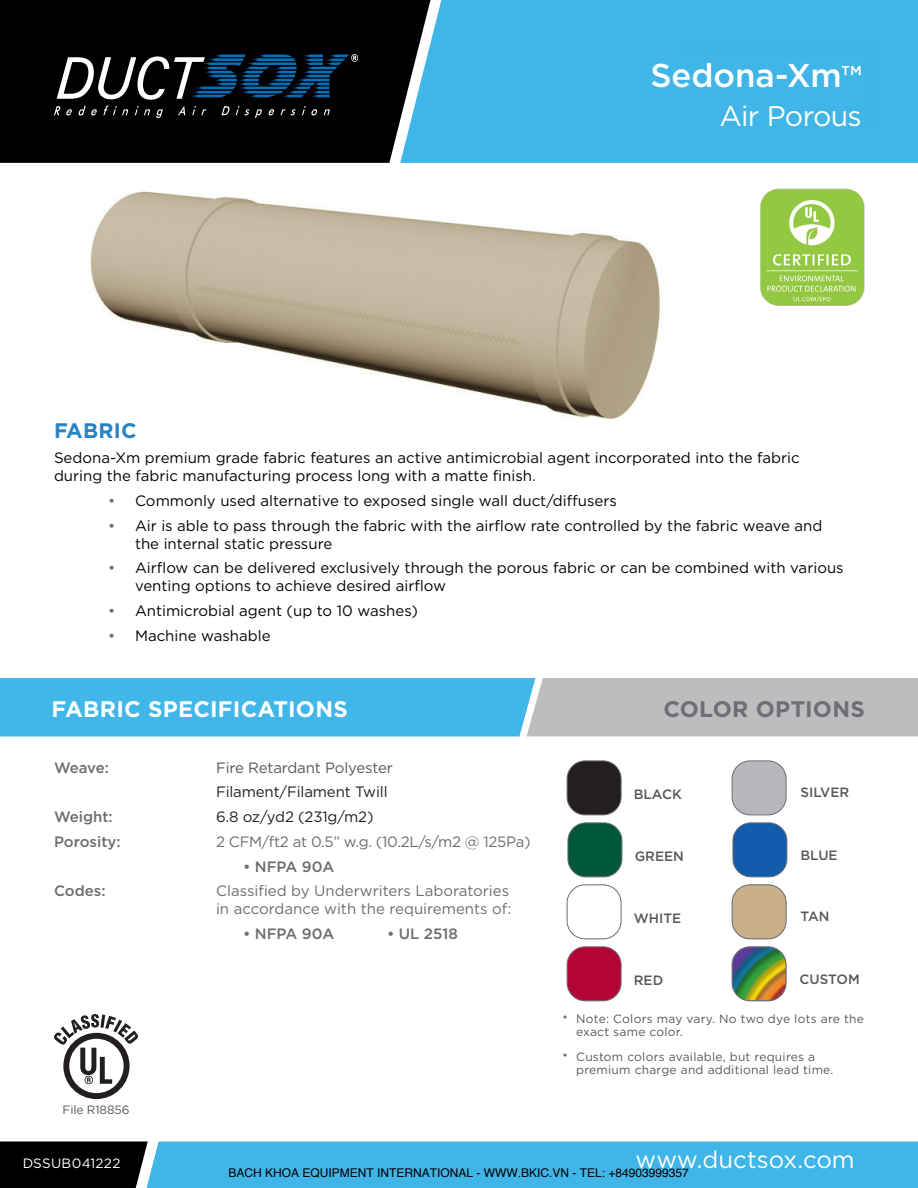
<style>
.page{position:relative;width:918px;height:1188px;background:#fff}
.page>*{position:absolute;margin:0;border:0;box-sizing:border-box;transform-origin:0 0}
.t1{font:500 33px "Gotham";letter-spacing:-.005em;color:#fff}
.t2{font:28.5px "Gotham";letter-spacing:-.03em;color:#fff}
.t3{font:700 27px "Gotham";color:#fff}
.t4{font:25.5px "Gotham";letter-spacing:-.025em;color:#fff}
.t5{font:24px "Gotham";color:#fff}
.t6{font:700 22.5px "Gotham";letter-spacing:.01em;color:#fff}
.t7{font:700 22.5px "Gotham";letter-spacing:.015em;color:#6d6f72}
.t8{font:700 21px "Gotham";letter-spacing:.01em;color:#2783c5}
.t9{font:15px/18px "Gotham";color:#040503}
.t10{font:15px/18px "Gotham";color:#6c6d70}
.t11{font:500 15px "Gotham";color:#6c6d70}
.t12{font:15px "Gotham";letter-spacing:-.01em;color:#231f20}
.t13{font:15px "Gotham";letter-spacing:-.02em;color:#6c6d70}
.t14{font:15px "Gotham";letter-spacing:-.01em;color:#57585a}
.t15{font:500 13.5px "Gotham";color:#57585a}
.t16{font:13.5px "Gotham";letter-spacing:.02em;color:#fff}
.t17{font:12px/13.5px "Gotham";letter-spacing:.02em;color:#57585a}
.t18{font:12px "Helvetica";color:#000}
.t19{font:12px "Gotham";letter-spacing:-.01em;color:#57585a}
.s1{font-size:30px}
.s2{color:#2c2b2a}
.s3{color:#6c6d70}
.s4{font-family:"Minion Pro";color:#231f20}
</style>
<div class="page">
<div style="left:0;top:0;width:400px;height:163px;background:#000001"></div>
<div style="left:400px;top:0;width:518px;height:163px;background:#40b5e7"></div>
<svg style="left:0;top:1142px;width:918px;height:46px;background:#3899c3"></svg>
<svg style="left:54px;top:106px;width:6px;height:9px"></svg>
<svg style="left:66px;top:109px;width:6px;height:6px"></svg>
<svg style="left:79px;top:106px;width:18px;height:9px"></svg>
<svg style="left:103px;top:106px;width:25px;height:9px"></svg>
<svg style="left:135px;top:106px;width:15px;height:9px"></svg>
<svg style="left:156px;top:109px;width:7px;height:9px"></svg>
<svg style="left:178px;top:106px;width:7px;height:9px"></svg>
<svg style="left:192px;top:106px;width:14px;height:9px"></svg>
<svg style="left:221px;top:106px;width:9px;height:9px"></svg>
<svg style="left:236px;top:106px;width:3px;height:9px"></svg>
<svg style="left:245px;top:109px;width:4px;height:6px"></svg>
<svg style="left:255px;top:109px;width:7px;height:9px"></svg>
<svg style="left:269px;top:109px;width:5px;height:6px"></svg>
<svg style="left:281px;top:109px;width:15px;height:6px"></svg>
<svg style="left:302px;top:106px;width:15px;height:9px"></svg>
<svg style="left:324px;top:109px;width:6px;height:6px"></svg>
<svg style="left:57px;top:54px;width:301px;height:46px;background:#223746"></svg>
<div style="left:684px;top:45px;width:194px;height:81px;background:#41b4e7"></div>
<svg style="left:0;top:678px;width:918px;height:58px;background:#75b9d7"></svg>
<div style="left:63px;top:1033px;width:67px;height:66px;border:6px solid #231f20;border-radius:50%"></div>
<svg style="left:54px;top:1014px;width:84px;height:70px"></svg>
<div style="left:671px;top:57px;width:195px;height:69px;background:#40b5e7"></div>
<img style="left:90px;top:191px;width:570px;height:228px">
<svg style="left:732px;top:761px;width:54px;height:54px;background:#babbbe"></svg>
<div style="left:732px;top:761px;width:54px;height:54px;border:1px solid #6c6d70;border-radius:18px"></div>
<svg style="left:732px;top:885px;width:54px;height:54px;background:#cab594"></svg>
<div style="left:732px;top:884px;width:54px;height:55px;border:1px solid #6c6d70;border-radius:18px"></div>
<svg style="left:567px;top:761px;width:54px;height:54px;background:#383435"></svg>
<div style="left:567px;top:761px;width:54px;height:54px;border:1px solid #6c6d70;border-radius:18px"></div>
<svg style="left:567px;top:885px;width:54px;height:54px"></svg>
<div style="left:567px;top:884px;width:54px;height:55px;border:1px solid #6c6d70;border-radius:18px"></div>
<svg style="left:733px;top:823px;width:54px;height:54px;background:#296ab0"></svg>
<div style="left:733px;top:823px;width:54px;height:54px;border:1px solid #6c6d70;border-radius:18px"></div>
<svg style="left:732px;top:947px;width:54px;height:54px;background:#778b58"></svg>
<div style="left:732px;top:946px;width:54px;height:55px;border:1px solid #6c6d70;border-radius:18px"></div>
<svg style="left:568px;top:823px;width:54px;height:54px;background:#18664e"></svg>
<div style="left:568px;top:823px;width:54px;height:54px;border:1px solid #6c6d70;border-radius:18px"></div>
<svg style="left:567px;top:947px;width:54px;height:54px;background:#b71b49"></svg>
<div style="left:567px;top:946px;width:54px;height:55px;border:1px solid #6c6d70;border-radius:18px"></div>
<img style="left:760px;top:188px;width:105px;height:118px">
<h3 class="t3" style="left:743px;top:53px;width:122px">CUSTOM</h3>
<h3 class="t4" style="left:691px;top:86px;width:175px">Fabric Sample</h3>
<p class="t1" style="left:650px;top:53px;width:213px">Sedona-Xm<span class="s1">™</span></p>
<p class="t2" style="left:719px;top:97px;width:144px">Air Porous</p>
<p class="t8" style="left:54px;top:417px;width:84px">FABRIC</p>
<p class="t9" style="left:54px;top:449px;width:747px">Sedona-Xm premium grade fabric features an active antimicrobial agent incorporated into the fabric during the fabric manufacturing process long with a matte finish<span class="s2">.</span></p>
<p class="t9" style="left:108px;top:491px;width:511px"><span class="s3">•</span> Commonly used alternative to exposed single wall duct/diffusers</p>
<p class="t9" style="left:135px;top:516px;width:689px;text-indent:-27px"><span class="s3">•</span> Air is able to pass through the fabric with the airflow rate controlled by the fabric weave and the internal static pressure</p>
<p class="t9" style="left:135px;top:559px;width:710px;text-indent:-27px"><span class="s3">•</span> Airflow can be delivered exclusively through the porous fabric or can be combined with various venting options to achieve desired airflow</p>
<p class="t9" style="left:108px;top:602px;width:312px"><span class="s3">•</span> Antimicrobial agent (up to 10 washes)</p>
<p class="t9" style="left:108px;top:626px;width:164px"><span class="s3">•</span> Machine washable</p>
<h3 class="t6" style="left:51px;top:694px;width:298px">FABRIC SPECIFICATIONS</h3>
<h3 class="t7" style="left:663px;top:694px;width:203px">COLOR OPTIONS</h3>
<p class="t11" style="left:54px;top:757px;width:57px">Weave:</p>
<p class="t14" style="left:216px;top:758px;width:178px">Fire Retardant Polyester</p>
<p class="t12" style="left:216px;top:782px;width:173px">Filament/Filament Twill</p>
<p class="t11" style="left:54px;top:807px;width:60px">Weight:</p>
<p class="t12" style="left:216px;top:807px;width:159px">6.8 oz/yd2 (231g/m2)</p>
<p class="t11" style="left:54px;top:832px;width:68px">Porosity:</p>
<p class="t13" style="left:216px;top:832px;width:316px">2 CFM/ft2 at 0.5” w.g. (10.2L/s/m2 @ 125Pa)</p>
<p class="t11" style="left:243px;top:856px;width:93px">• NFPA 90A</p>
<p class="t11" style="left:54px;top:881px;width:53px">Codes:</p>
<p class="t10" style="left:216px;top:882px;width:297px">Classified by Underwriters Laboratories in accordance with the requirements of:</p>
<p class="t11" style="left:243px;top:924px;width:93px">• NFPA 90A</p>
<p class="t11" style="left:387px;top:924px;width:72px">• UL 2518</p>
<p class="t19" style="left:63px;top:1102px;width:68px">File R18856</p>
<p class="t15" style="left:634px;top:786px;width:49px">BLACK</p>
<p class="t15" style="left:801px;top:784px;width:50px">SILVER</p>
<p class="t15" style="left:635px;top:848px;width:51px">GREEN</p>
<p class="t15" style="left:801px;top:846px;width:39px">BLUE</p>
<p class="t15" style="left:634px;top:910px;width:49px">WHITE</p>
<p class="t15" style="left:801px;top:908px;width:30px">TAN</p>
<p class="t15" style="left:634px;top:971px;width:31px">RED</p>
<p class="t15" style="left:800px;top:970px;width:62px">CUSTOM</p>
<p class="t17" style="left:576px;top:1012px;width:289px;text-indent:-14px"><span class="s4">*</span> Note: Colors may vary. No two dye lots are the exact same color.</p>
<p class="t17" style="left:576px;top:1050px;width:259px;text-indent:-14px"><span class="s4">*</span> Custom colors available, but requires a premium charge and additional lead time.</p>
<p class="t16" style="left:23px;top:1155px;width:99px">DSSUB041222</p>
<h3 class="t5" style="left:635px;top:1145px;width:221px">www.ductsox.com</h3>
<p class="t18" style="left:229px;top:1167px;width:462px">BACH KHOA EQUIPMENT INTERNATIONAL - WWW.BKIC.VN - TEL: +84903999357</p>
</div>
